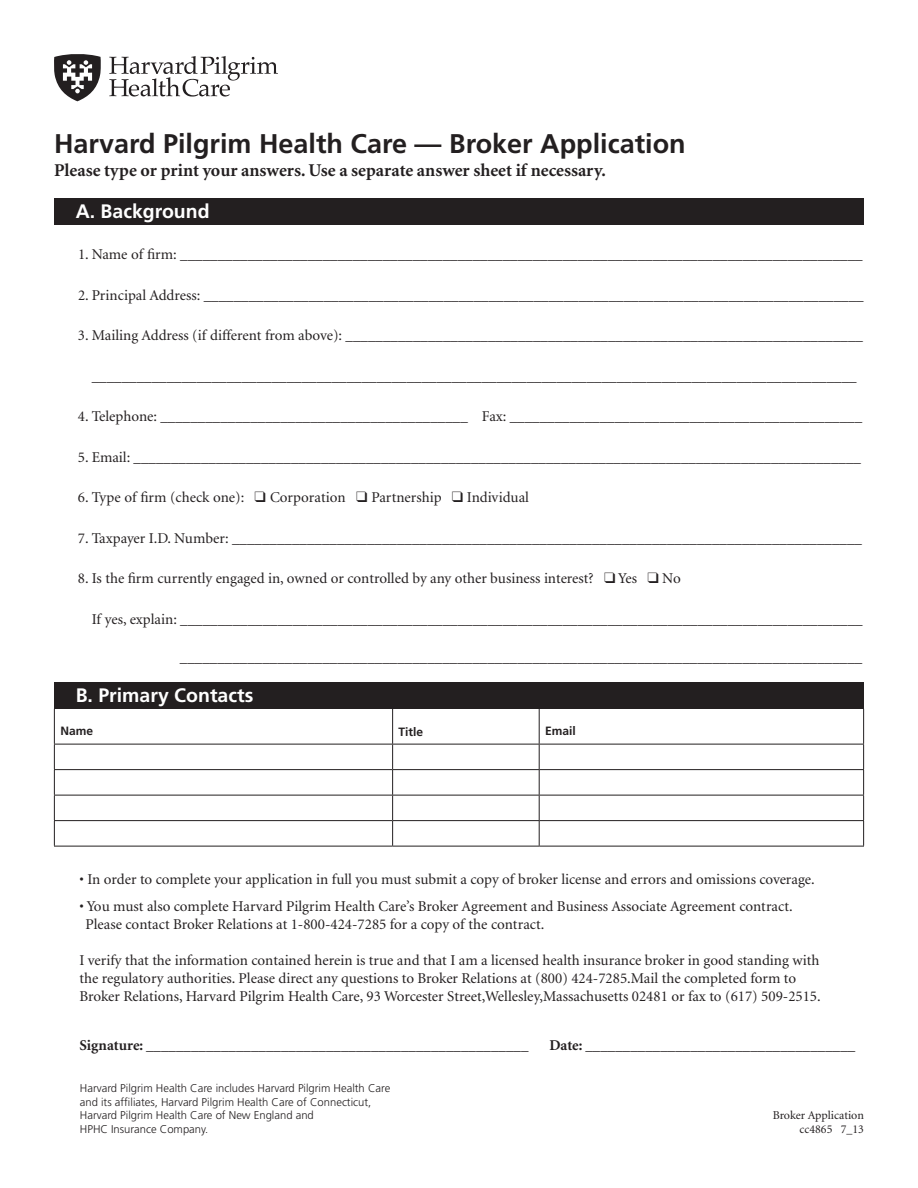
<style>
.page{position:relative;width:918px;height:1188px;background:#fff}
.page>*{position:absolute;margin:0;border:0;box-sizing:border-box;transform-origin:0 0}
.t1{font:700 27px "Frutiger";color:#231f20}
.t2{font:700 19.5px "Frutiger";color:#fff}
.t3{font:700 18px "Minion";color:#231f20}
.t4{font:15px/18px "Minion";color:#231f20}
.t5{font:12px/14.4px "Minion";color:#231f20;text-align:right}
.t6{font:700 12px "Frutiger";color:#231f20}
.t7{font:300 11.25px/13.5px "Frutiger";color:#231f20}
.s1{font-weight:700}
</style>
<div class="page">
<div style="left:54px;top:198px;width:810px;height:27px;background:#231f20"></div>
<div style="left:54px;top:682px;width:810px;height:28px;background:#231f20"></div>
<svg style="left:109px;top:56px;width:169px;height:41px"></svg>
<svg style="left:54px;top:54px;width:47px;height:47px"></svg>
<hr style="left:54px;top:709px;width:1px;height:35px;background:#231f20">
<hr style="left:392px;top:709px;width:1px;height:35px;background:#231f20">
<hr style="left:539px;top:709px;width:1px;height:35px;background:#231f20">
<hr style="left:863px;top:709px;width:1px;height:35px;background:#231f20">
<hr style="left:54px;top:744px;width:339px;height:1px;background:#231f20">
<hr style="left:393px;top:744px;width:146px;height:1px;background:#231f20">
<hr style="left:539px;top:744px;width:325px;height:1px;background:#231f20">
<hr style="left:54px;top:769px;width:339px;height:1px;background:#231f20">
<hr style="left:393px;top:769px;width:146px;height:1px;background:#231f20">
<hr style="left:539px;top:769px;width:325px;height:1px;background:#231f20">
<hr style="left:54px;top:795px;width:339px;height:1px;background:#231f20">
<hr style="left:393px;top:795px;width:146px;height:1px;background:#231f20">
<hr style="left:539px;top:795px;width:325px;height:1px;background:#231f20">
<hr style="left:54px;top:820px;width:339px;height:1px;background:#231f20">
<svg style="left:54px;top:744px;width:1px;height:102px"></svg>
<hr style="left:393px;top:820px;width:146px;height:1px;background:#231f20">
<svg style="left:392px;top:744px;width:1px;height:102px"></svg>
<hr style="left:539px;top:820px;width:325px;height:1px;background:#231f20">
<svg style="left:539px;top:744px;width:1px;height:102px"></svg>
<svg style="left:863px;top:744px;width:1px;height:102px"></svg>
<hr style="left:54px;top:846px;width:339px;height:1px;background:#231f20">
<hr style="left:393px;top:846px;width:146px;height:1px;background:#231f20">
<hr style="left:539px;top:846px;width:325px;height:1px;background:#231f20">
<h1 class="t1" style="left:54px;top:128px;width:633px">Harvard Pilgrim Health Care — Broker Application</h1>
<p class="t3" style="left:54px;top:161px;width:553px">Please type or print your answers. Use a separate answer sheet if necessary.</p>
<h2 class="t2" style="left:76px;top:199px;width:135px">A. Background</h2>
<p class="t4" style="left:78px;top:246px;width:786px">1. Name of firm: ___________________________________________________________________________________________</p>
<p class="t4" style="left:78px;top:287px;width:787px">2. Principal Address: ________________________________________________________________________________________</p>
<p class="t4" style="left:78px;top:327px;width:787px">3. Mailing Address (if different from above): _____________________________________________________________________</p>
<p class="t4" style="left:92px;top:368px;width:767px">______________________________________________________________________________________________________</p>
<p class="t4" style="left:78px;top:408px;width:786px">4. Telephone: _________________________________________ Fax: _______________________________________________</p>
<p class="t4" style="left:78px;top:449px;width:785px">5. Email: _________________________________________________________________________________________________</p>
<p class="t4" style="left:78px;top:489px;width:453px">6. Type of firm (check one): ❑ Corporation ❑ Partnership ❑ Individual</p>
<p class="t4" style="left:78px;top:530px;width:786px">7. Taxpayer I.D. Number: ____________________________________________________________________________________</p>
<p class="t4" style="left:78px;top:570px;width:604px">8. Is the firm currently engaged in, owned or controlled by any other business interest? ❑ Yes ❑ No</p>
<p class="t4" style="left:92px;top:611px;width:773px">If yes, explain: ___________________________________________________________________________________________</p>
<p class="t4" style="left:180px;top:649px;width:684px">___________________________________________________________________________________________</p>
<h2 class="t2" style="left:76px;top:684px;width:179px">B. Primary Contacts</h2>
<p class="t6" style="left:60px;top:723px;width:34px">Name</p>
<p class="t6" style="left:399px;top:725px;width:26px">Title</p>
<p class="t6" style="left:545px;top:723px;width:32px">Email</p>
<p class="t4" style="left:80px;top:871px;width:737px">• In order to complete your application in full you must submit a copy of broker license and errors and omissions coverage.</p>
<p class="t4" style="left:85px;top:898px;width:709px;text-indent:-6px">• You must also complete Harvard Pilgrim Health Care’s Broker Agreement and Business Associate Agreement contract.<br>Please contact Broker Relations at 1-800-424-7285 for a copy of the contract.</p>
<p class="t4" style="left:79px;top:952px;width:743px">I verify that the information contained herein is true and that I am a licensed health insurance broker in good standing with the regulatory authorities. Please direct any questions to Broker Relations at (800) 424-7285.Mail the completed form to<br>Broker Relations, Harvard Pilgrim Health Care, 93 Worcester Street,Wellesley,Massachusetts 02481 or fax to (617) 509-2515.</p>
<p class="t4" style="left:80px;top:1037px;width:451px"><span class="s1">Signature:</span> ___________________________________________________</p>
<p class="t4" style="left:549px;top:1037px;width:308px"><span class="s1">Date:</span> ____________________________________</p>
<p class="t7" style="left:80px;top:1082px;width:312px">Harvard Pilgrim Health Care includes Harvard Pilgrim Health Care and its affiliates, Harvard Pilgrim Health Care of Connecticut, Harvard Pilgrim Health Care of New England and<br>HPHC Insurance Company.</p>
<p class="t5" style="left:773px;top:1108px;width:93px">Broker Application cc4865 7_13</p>
</div>
